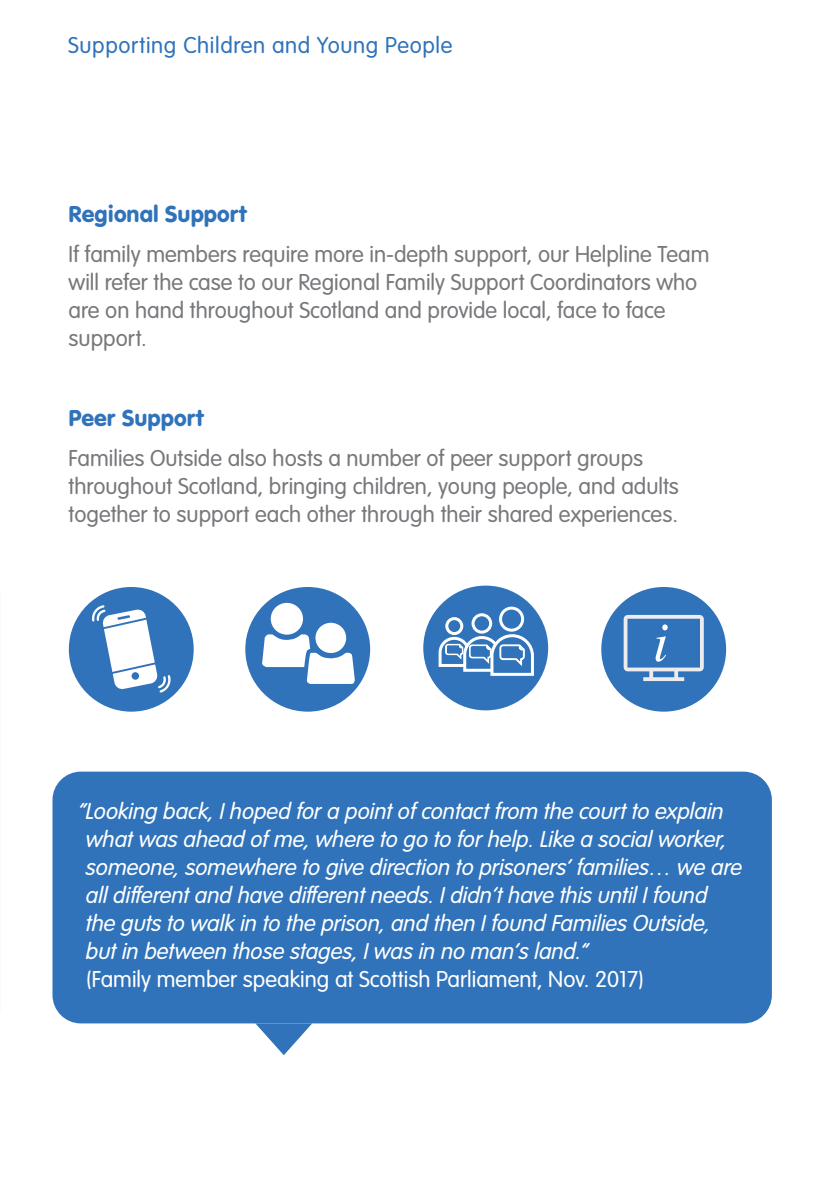
<style>
.page{position:relative;width:840px;height:1191px;background:#fff}
.page>*{position:absolute;margin:0;border:0;box-sizing:border-box;transform-origin:0 0}
.t1{font:italic 56px "Times";color:#fff}
.Body_Copy_10pt{font:italic 300 24px/28px "VAG Rundschrift D";color:#fff}
.t2{font:300 24px/28px "VAG Rundschrift D";color:#76787b}
.t3{font:300 24px "VAG Rundschrift D";letter-spacing:.025em;color:#3073ba}
.t4{font:24px "VAG Rundschrift D";color:#3073ba}
.s1{font-style:normal}
</style>
<div class="page">
<div style="left:52px;top:771px;width:719px;height:252px;background:#3073ba;border-radius:28px"></div>
<svg style="left:255px;top:1023px;width:57px;height:32px"></svg>
<div style="left:69px;top:587px;width:124px;height:124px;background:#3073ba;border-radius:50%"></div>
<div style="left:245px;top:587px;width:125px;height:124px;background:#3073ba;border-radius:50%"></div>
<div style="left:601px;top:587px;width:124px;height:124px;background:#3073ba;border-radius:50%"></div>
<svg style="left:92px;top:605px;width:79px;height:87px"></svg>
<svg style="left:259px;top:598px;width:102px;height:92px"></svg>
<svg style="left:623px;top:615px;width:80px;height:66px"></svg>
<div style="left:423px;top:585px;width:125px;height:125px;background:#3073ba;border-radius:50%"></div>
<div style="left:445px;top:617px;width:18px;height:18px;border:3px solid #fff;border-radius:50%"></div>
<div style="left:471px;top:613px;width:21px;height:20px;border:3px solid #fff;border-radius:50%"></div>
<svg style="left:500px;top:608px;width:22px;height:22px"></svg>
<div style="left:498px;top:606px;width:26px;height:25px;border:3px solid #fff;border-radius:50%"></div>
<svg style="left:438px;top:632px;width:96px;height:44px"></svg>
<p class="t3" style="left:68px;top:32px;width:385px">Supporting Children and Young People</p>
<p class="t4" style="left:69px;top:199px;width:180px">Regional Support</p>
<p class="t2" style="left:69px;top:241px;width:642px">If family members require more in-depth support, our Helpline Team will refer the case to our Regional Family Support Coordinators who are on hand throughout Scotland and provide local, face to face support.</p>
<p class="t4" style="left:69px;top:404px;width:137px">Peer Support</p>
<p class="t2" style="left:69px;top:445px;width:611px">Families Outside also hosts a number of peer support groups throughout Scotland, bringing children, young people, and adults together to support each other through their shared experiences.</p>
<p class="t1" style="left:652px;top:593px;width:17px">i</p>
<p class="Body_Copy_10pt" style="left:86px;top:796px;width:657px;text-indent:-8px">“Looking back, I hoped for a point of contact from the court to explain what was ahead of me, where to go to for help. Like a social worker, someone, somewhere to give direction to prisoners’ families… we are all different and have different needs. I didn’t have this until I found the guts to walk in to the prison, and then I found Families Outside, but in between those stages, I was in no man’s land.”<br><span class="s1">(Family member speaking at Scottish Parliament, Nov. 2017)</span></p>
</div>
